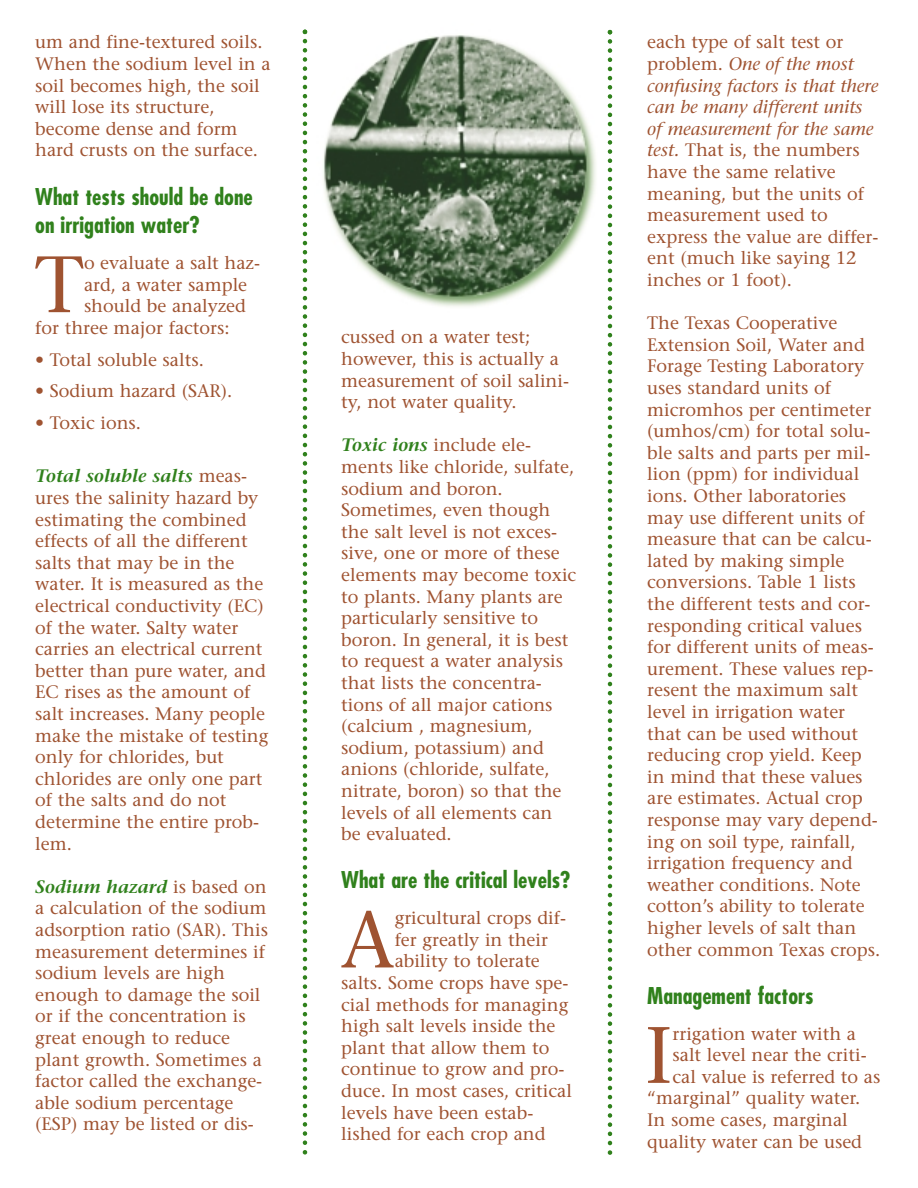
<style>
.page{position:relative;width:918px;height:1188px;background:#fff}
.page>*{position:absolute;margin:0;border:0;box-sizing:border-box;transform-origin:0 0}
.t1{font:79.65px "Stone Serif";color:#9f5331}
.t2{font:700 condensed 22.5px/28.5px "Futura";color:#30811c}
.t3{font:18px/21.6px "Stone Serif";color:#9f5331}
.s1{font-weight:600;font-style:italic;color:#30811c}
.s2{font-style:italic}
</style>
<div class="page">
<img style="left:312px;top:23px;width:290px;height:290px;border-radius:50%">
<svg style="left:303px;top:30px;width:4px;height:1125px"></svg>
<svg style="left:608px;top:30px;width:4px;height:1125px"></svg>
<p class="t3" style="left:35px;top:33px;width:237px">um and fine-textured soils.<br>When the sodium level in a soil becomes high, the soil will lose its structure, become dense and form hard crusts on the surface.</p>
<p class="t2" style="left:35px;top:184px;width:219px">What tests should be done on irrigation water?</p>
<h1 class="t1" style="left:35px;top:254px;width:50px">T</h1>
<p class="t3" style="left:84px;top:254px;width:178px">o evaluate a salt haz-</p>
<p class="t3" style="left:84px;top:275px;width:165px">ard, a water sample</p>
<p class="t3" style="left:84px;top:297px;width:164px">should be analyzed</p>
<p class="t3" style="left:35px;top:319px;width:196px">for three major factors:</p>
<p class="t3" style="left:35px;top:350px;width:170px">• Total soluble salts.</p>
<p class="t3" style="left:35px;top:382px;width:199px">• Sodium hazard (SAR).</p>
<p class="t3" style="left:35px;top:414px;width:107px">• Toxic ions.</p>
<p class="t3" style="left:35px;top:467px;width:235px"><span class="s1">Total soluble salts</span> meas&shy;ures the salinity hazard by estimating the combined effects of all the different salts that may be in the water. It is measured as the electrical conductivity (EC) of the water. Salty water carries an electrical current better than pure water, and<br>EC rises as the amount of salt increases. Many people make the mistake of testing only for chlorides, but chlorides are only one part of the salts and do not determine the entire prob&shy;lem.</p>
<p class="t3" style="left:35px;top:878px;width:234px"><span class="s1">Sodium hazard</span> is based on a calculation of the sodium adsorption ratio (SAR). This measurement determines if sodium levels are high enough to damage the soil or if the concentration is great enough to reduce plant growth. Sometimes a factor called the exchange&shy;able sodium percentage (ESP) may be listed or dis-</p>
<p class="t3" style="left:341px;top:328px;width:229px">cussed on a water test; however, this is actually a measurement of soil salini&shy;ty, not water quality.</p>
<p class="t3" style="left:341px;top:436px;width:237px"><span class="s1">Toxic ions</span> include ele&shy;ments like chloride, sulfate, sodium and boron.<br>Sometimes, even though the salt level is not exces&shy;sive, one or more of these elements may become toxic to plants. Many plants are particularly sensitive to boron. In general, it is best to request a water analysis that lists the concentra&shy;tions of all major cations (calcium , magnesium, sodium, potassium) and anions (chloride, sulfate, nitrate, boron) so that the levels of all elements can be evaluated.</p>
<p class="t2" style="left:341px;top:868px;width:231px">What are the critical levels?</p>
<h1 class="t1" style="left:340px;top:909px;width:56px">A</h1>
<p class="t3" style="left:395px;top:909px;width:173px">gricultural crops dif-</p>
<p class="t3" style="left:395px;top:931px;width:155px">fer greatly in their</p>
<p class="t3" style="left:395px;top:952px;width:147px">ability to tolerate</p>
<p class="t3" style="left:341px;top:974px;width:229px">salts. Some crops have spe-</p>
<p class="t3" style="left:341px;top:995px;width:229px">cial methods for managing</p>
<p class="t3" style="left:341px;top:1017px;width:216px">high salt levels inside the</p>
<p class="t3" style="left:341px;top:1039px;width:210px">plant that allow them to</p>
<p class="t3" style="left:341px;top:1060px;width:225px">continue to grow and pro-</p>
<p class="t3" style="left:341px;top:1082px;width:232px">duce. In most cases, critical</p>
<p class="t3" style="left:341px;top:1103px;width:194px">levels have been estab-</p>
<p class="t3" style="left:341px;top:1125px;width:206px">lished for each crop and</p>
<p class="t3" style="left:647px;top:33px;width:233px">each type of salt test or problem. <span class="s2">One of the most confusing factors is that there can be many different units of measurement for the same test.</span> That is, the numbers have the same relative meaning, but the units of measurement used to express the value are differ&shy;ent (much like saying 12 inches or 1 foot).</p>
<p class="t3" style="left:647px;top:314px;width:235px">The Texas Cooperative<br>Extension Soil, Water and<br>Forage Testing Laboratory uses standard units of micromhos per centimeter (umhos/cm) for total solu&shy;ble salts and parts per mil&shy;lion (ppm) for individual ions. Other laboratories may use different units of measure that can be calcu&shy;lated by making simple conversions. Table 1 lists the different tests and cor&shy;responding critical values for different units of meas&shy;urement. These values rep&shy;resent the maximum salt level in irrigation water that can be used without reducing crop yield. Keep in mind that these values are estimates. Actual crop response may vary depend&shy;ing on soil type, rainfall, irrigation frequency and weather conditions. Note cotton’s ability to tolerate higher levels of salt than other common Texas crops.</p>
<p class="t2" style="left:647px;top:983px;width:168px">Management factors</p>
<h1 class="t1" style="left:645px;top:1024px;width:29px">I</h1>
<p class="t3" style="left:673px;top:1025px;width:185px">rrigation water with a</p>
<p class="t3" style="left:673px;top:1046px;width:196px">salt level near the criti-</p>
<p class="t3" style="left:673px;top:1068px;width:209px">cal value is referred to as</p>
<p class="t3" style="left:647px;top:1089px;width:215px">“marginal” quality water.</p>
<p class="t3" style="left:647px;top:1111px;width:202px">In some cases, marginal</p>
<p class="t3" style="left:647px;top:1133px;width:216px">quality water can be used</p>
</div>
